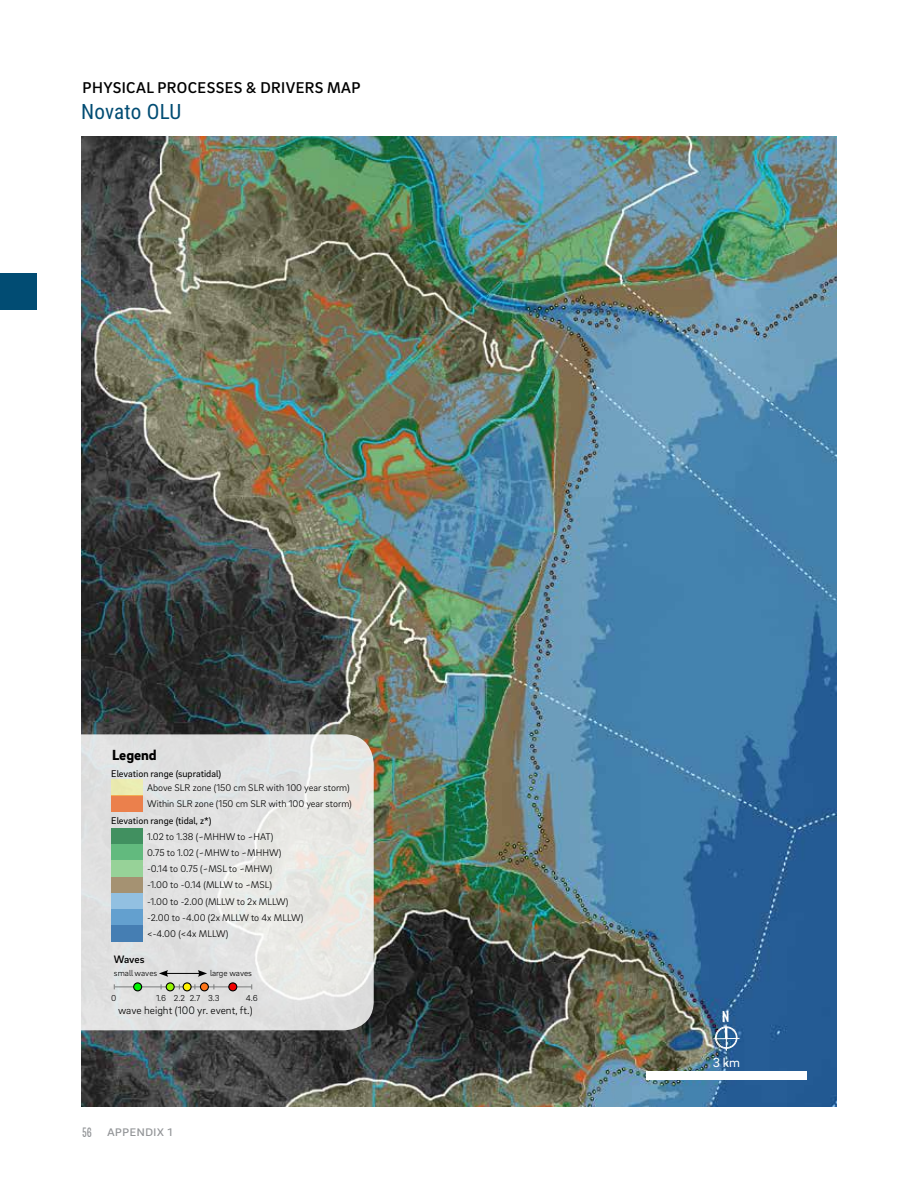
<style>
.page{position:relative;width:918px;height:1188px;background:#fff}
.page>*{position:absolute;margin:0;border:0;box-sizing:border-box;transform-origin:0 0}
.t1{font:21.15px "Roboto Condensed";letter-spacing:.005em;color:#014c73}
.t2{font:500 16.05px "Brix Sans";letter-spacing:.025em;color:#000}
.t3{font:15px "Brix Sans";color:#939598}
.t4{font:900 15px "Brix Sans";color:#000}
.t5{font:13.5px "Brix Sans";color:#fff}
.t6{font:300 11.1px "Brix Sans";color:#000}
.t7{font:500 11.1px "Brix Sans";letter-spacing:-.01em;color:#000}
.t8{font:300 9.9px "Brix Sans";color:#000}
.t9{font:9.9px "Brix Sans";color:#000}
.t10{font:300 8.85px "Brix Sans";color:#000}
.s1{font-family:"Chartwell Bars";font-size:13.5px}
</style>
<div class="page">
<div style="left:0;top:273px;width:37px;height:37px;background:#014c73"></div>
<img style="left:81px;top:136px;width:756px;height:971px">
<svg style="left:81px;top:734px;width:293px;height:296px;background:#e2e2e1"></svg>
<hr style="left:115px;top:987px;width:137px;height:1px;background:#7a7c7c">
<div style="left:134px;top:983px;width:8px;height:8px;background:#00f400;border-radius:50%"></div>
<div style="left:133px;top:982px;width:9px;height:9px;border:1px solid #000;border-radius:50%"></div>
<div style="left:200px;top:983px;width:8px;height:8px;background:#ff7619;border-radius:50%"></div>
<div style="left:200px;top:982px;width:9px;height:9px;border:1px solid #000;border-radius:50%"></div>
<div style="left:166px;top:983px;width:8px;height:8px;background:#93f502;border-radius:50%"></div>
<div style="left:166px;top:982px;width:9px;height:9px;border:1px solid #000;border-radius:50%"></div>
<div style="left:183px;top:983px;width:8px;height:8px;background:#fff200;border-radius:50%"></div>
<div style="left:183px;top:982px;width:9px;height:9px;border:1px solid #000;border-radius:50%"></div>
<div style="left:229px;top:983px;width:8px;height:8px;background:#f20001;border-radius:50%"></div>
<div style="left:228px;top:982px;width:9px;height:9px;border:1px solid #000;border-radius:50%"></div>
<hr style="left:166px;top:973px;width:34px;height:1px;background:#000">
<svg style="left:159px;top:970px;width:9px;height:7px"></svg>
<svg style="left:198px;top:970px;width:9px;height:7px"></svg>
<div style="left:111px;top:828px;width:32px;height:16px;background:#419060"></div>
<div style="left:111px;top:893px;width:32px;height:16px;background:#92c0e1"></div>
<div style="left:111px;top:795px;width:32px;height:17px;background:#eb804c"></div>
<div style="left:111px;top:779px;width:32px;height:16px;background:#eaecb1"></div>
<div style="left:111px;top:877px;width:32px;height:16px;background:#a59272"></div>
<div style="left:111px;top:844px;width:32px;height:16px;background:#62ba7e"></div>
<div style="left:111px;top:909px;width:32px;height:17px;background:#63a0cf"></div>
<div style="left:111px;top:860px;width:32px;height:17px;background:#97d298"></div>
<div style="left:111px;top:926px;width:32px;height:16px;background:#457eb3"></div>
<div style="left:646px;top:1071px;width:160px;height:9px;background:#fff"></div>
<svg style="left:713px;top:1011px;width:27px;height:40px"></svg>
<h2 class="t2" style="left:83px;top:77px;width:280px">PHYSICAL PROCESSES &amp; DRIVERS MAP</h2>
<h1 class="t1" style="left:81px;top:96px;width:101px">Novato OLU</h1>
<h3 class="t4" style="left:112px;top:745px;width:46px">Legend</h3>
<p class="t9" style="left:111px;top:767px;width:111px">Elevation range (supratidal)</p>
<p class="t8" style="left:147px;top:781px;width:204px">Above SLR zone (150 cm SLR with 100 year storm)</p>
<p class="t8" style="left:147px;top:797px;width:206px">Within SLR zone (150 cm SLR with 100 year storm)</p>
<p class="t9" style="left:111px;top:814px;width:102px">Elevation range (tidal, z*)</p>
<p class="t8" style="left:147px;top:830px;width:128px">1.02 to 1.38 (~MHHW to ~HAT)</p>
<p class="t8" style="left:147px;top:846px;width:136px">0.75 to 1.02 (~MHW to ~MHHW)</p>
<p class="t8" style="left:147px;top:863px;width:127px">-0.14 to 0.75 (~MSL to ~MHW)</p>
<p class="t8" style="left:147px;top:879px;width:127px">-1.00 to -0.14 (MLLW to ~MSL)</p>
<p class="t8" style="left:147px;top:895px;width:143px">-1.00 to -2.00 (MLLW to 2x MLLW)</p>
<p class="t8" style="left:147px;top:911px;width:158px">-2.00 to -4.00 (2x MLLW to 4x MLLW)</p>
<p class="t8" style="left:147px;top:928px;width:83px">&lt;-4.00 (&lt;4x MLLW)</p>
<p class="t7" style="left:114px;top:952px;width:32px">Waves</p>
<p class="t10" style="left:114px;top:967px;width:45px">small waves</p>
<p class="t10" style="left:210px;top:967px;width:43px">large waves</p>
<p class="t10" style="left:111px;top:992px;width:7px">0</p>
<p class="t10" style="left:156px;top:992px;width:65px">1.6 2.2 2.7 3.3</p>
<p class="t10" style="left:246px;top:992px;width:13px">4.6</p>
<p class="t6" style="left:118px;top:1003px;width:136px">wave height (100 yr. event, ft.)</p>
<h3 class="t3" style="left:82px;top:1121px;width:92px"><span class="s1">56</span> appendix 1</h3>
<h3 class="t5" style="left:713px;top:1054px;width:29px">3 km</h3>
</div>
